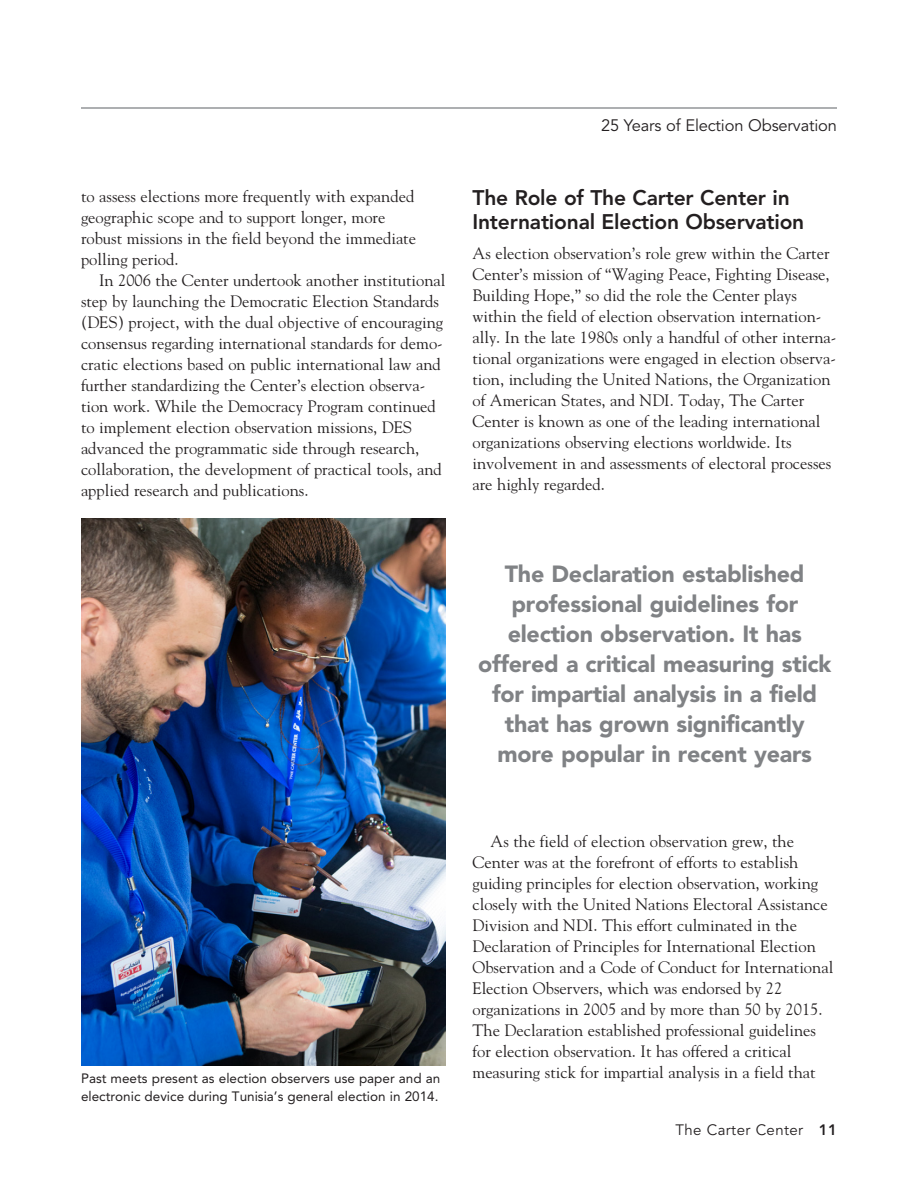
<style>
.page{position:relative;width:918px;height:1188px;background:#fff}
.page>*{position:absolute;margin:0;border:0;box-sizing:border-box;transform-origin:0 0}
.Pull_Quote{font:900 23.25px/30px "Avenir";letter-spacing:-.01em;color:#808285;text-align:center}
.Subhead_A_copy{font:800 21px/24px "Avenir";letter-spacing:-.01em;color:#231f20}
.Body_Copy{font:16.5px/21px "Goudy";color:#231f20}
.Body_Copy_no_indent{font:16.5px/21px "Goudy";color:#231f20}
.t1{font:16.5px "Avenir";letter-spacing:-.01em;color:#231f20}
.t2{font:15px "Avenir";letter-spacing:.025em;color:#231f20}
.Caption_copy{font:13.5px/18px "Avenir";color:#231f20}
.s1{font-weight:800}
</style>
<div class="page">
<hr style="left:81px;top:107px;width:756px;height:2px;background:#939598">
<img style="left:81px;top:518px;width:364px;height:547px">
<p class="Body_Copy" style="left:81px;top:185px;width:337px">to assess elections more frequently with expanded geographic scope and to support longer, more robust missions in the field beyond the immediate polling period.</p>
<p class="Body_Copy" style="left:81px;top:269px;width:366px;text-indent:18px">In 2006 the Center undertook another institutional step by launching the Democratic Election Standards (DES) project, with the dual objective of encouraging consensus regarding international standards for demo&shy;cratic elections based on public international law and further standardizing the Center’s election observa&shy;tion work. While the Democracy Program continued to implement election observation missions, DES advanced the programmatic side through research, collaboration, the development of practical tools, and applied research and publications.</p>
<p class="Caption_copy" style="left:81px;top:1069px;width:361px">Past meets present as election observers use paper and an electronic device during Tunisia’s general election in 2014.</p>
<p class="t1" style="left:601px;top:116px;width:238px">25 Years of Election Observation</p>
<p class="Subhead_A_copy" style="left:472px;top:186px;width:333px">The Role of The Carter Center in<br>International Election Observation</p>
<p class="Body_Copy_no_indent" style="left:472px;top:242px;width:365px">As election observation’s role grew within the Carter Center’s mission of “Waging Peace, Fighting Disease, Building Hope,” so did the role the Center plays within the field of election observation internation&shy;ally. In the late 1980s only a handful of other interna&shy;tional organizations were engaged in election observa&shy;tion, including the United Nations, the Organization of American States, and NDI. Today, The Carter Center is known as one of the leading international organizations observing elections worldwide. Its involvement in and assessments of electoral processes are highly regarded.</p>
<p class="Pull_Quote" style="left:478px;top:559px;width:355px">The Declaration established professional guidelines for election observation. It has offered a critical measuring stick for impartial analysis in a field that has grown significantly more popular in recent years</p>
<p class="Body_Copy" style="left:472px;top:830px;width:362px;text-indent:18px">As the field of election observation grew, the Center was at the forefront of efforts to establish guiding principles for election observation, working closely with the United Nations Electoral Assistance Division and NDI. This effort culminated in the Declaration of Principles for International Election Observation and a Code of Conduct for International Election Observers, which was endorsed by 22 organizations in 2005 and by more than 50 by 2015.<br>The Declaration established professional guidelines for election observation. It has offered a critical measuring stick for impartial analysis in a field that</p>
<p class="t2" style="left:675px;top:1121px;width:163px">The Carter Center <span class="s1">11</span></p>
</div>
